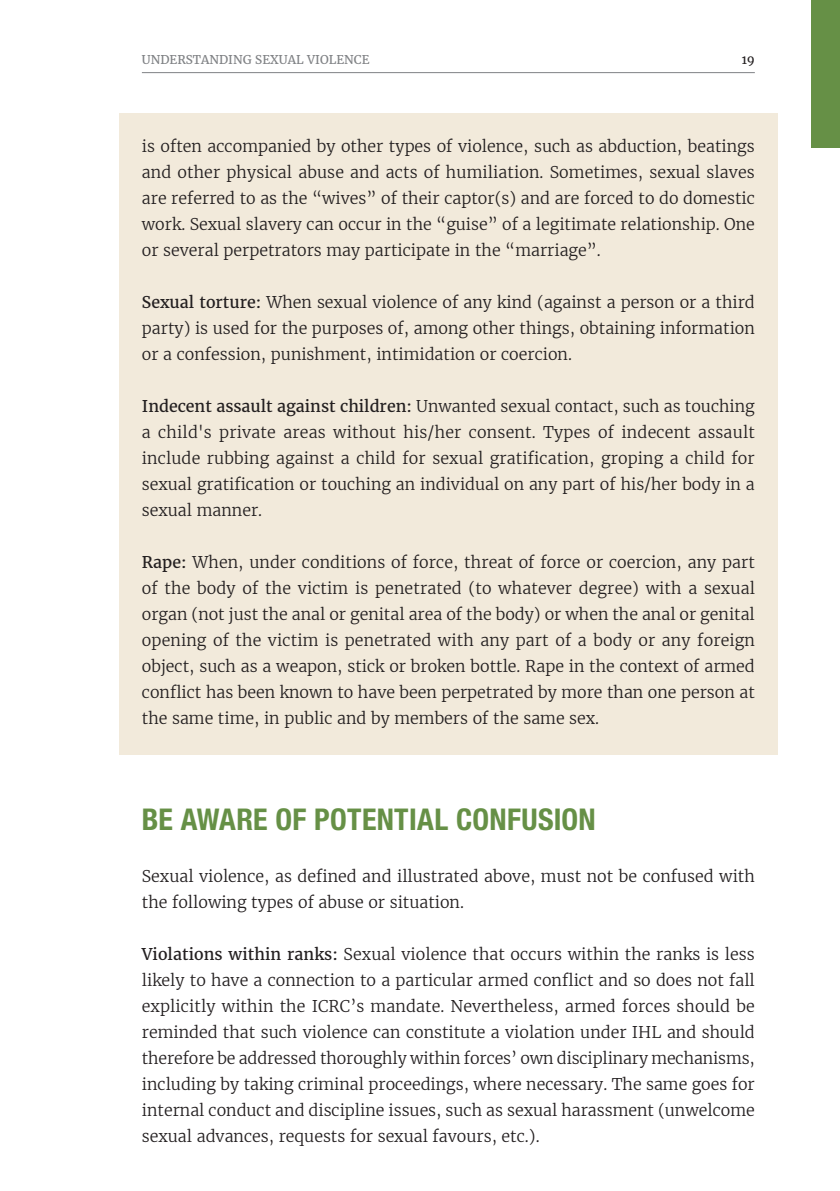
<style>
.page{position:relative;width:840px;height:1191px;background:#fff}
.page>*{position:absolute;margin:0;border:0;box-sizing:border-box;transform-origin:0 0}
.t1{font:700 condensed 30px "Helvetica Neue LT Std";letter-spacing:.01em;color:#669046}
.t2{font:300 16px/26px "Merriweather";color:#231f20;text-align:justify}
.t3{font:12px "Merriweather";color:#808285}
.t4{font:12px "Merriweather";color:#231f20}
.s1{font-weight:400}
</style>
<div class="page">
<hr style="left:142px;top:72px;width:612px;height:1px;background:#808285">
<div style="left:119px;top:113px;width:658px;height:641px;background:#f2eadb"></div>
<div style="left:811px;top:0;width:28px;height:147px;background:#669046"></div>
<p class="t3" style="left:142px;top:51px;width:19px">Understanding</p>
<p class="t3" style="left:255px;top:51px;width:9px">sexual</p>
<p class="t3" style="left:307px;top:51px;width:9px">violence</p>
<p class="t4" style="left:741px;top:51px;width:15px">19</p>
<p class="t2" style="left:142px;top:133px;width:614px">is often accompanied by other types of violence, such as abduction, beatings and other physical abuse and acts of humiliation. Sometimes, sexual slaves are referred to as the “wives” of their captor(s) and are forced to do domestic work. Sexual slavery can occur in the “guise” of a legitimate relationship. One or several perpetrators may participate in the “marriage”.</p>
<p class="t2" style="left:142px;top:289px;width:614px"><span class="s1">Sexual torture:</span> When sexual violence of any kind (against a person or a third party) is used for the purposes of, among other things, obtaining information or a confession, punishment, intimidation or coercion.</p>
<p class="t2" style="left:142px;top:393px;width:614px"><span class="s1">Indecent assault against children:</span> Unwanted sexual contact, such as touching a child's private areas without his/her consent. Types of indecent assault include rubbing against a child for sexual gratification, groping a child for sexual gratification or touching an individual on any part of his/her body in a sexual manner.</p>
<p class="t2" style="left:142px;top:549px;width:614px"><span class="s1">Rape:</span> When, under conditions of force, threat of force or coercion, any part of the body of the victim is penetrated (to whatever degree) with a sexual organ (not just the anal or genital area of the body) or when the anal or genital opening of the victim is penetrated with any part of a body or any foreign object, such as a weapon, stick or broken bottle. Rape in the context of armed conflict has been known to have been perpetrated by more than one person at the same time, in public and by members of the same sex.</p>
<h1 class="t1" style="left:142px;top:801px;width:455px">BE AWARE OF POTENTIAL CONFUSION</h1>
<p class="t2" style="left:142px;top:863px;width:614px">Sexual violence, as defined and illustrated above, must not be confused with the following types of abuse or situation.</p>
<p class="t2" style="left:142px;top:941px;width:614px"><span class="s1">Violations within ranks:</span> Sexual violence that occurs within the ranks is less likely to have a connection to a particular armed conflict and so does not fall explicitly within the ICRC’s mandate. Nevertheless, armed forces should be reminded that such violence can constitute a violation under IHL and should therefore be addressed thoroughly within forces’ own disciplinary mechanisms, including by taking criminal proceedings, where necessary. The same goes for internal conduct and discipline issues, such as sexual harassment (unwelcome sexual advances, requests for sexual favours, etc.).</p>
</div>
